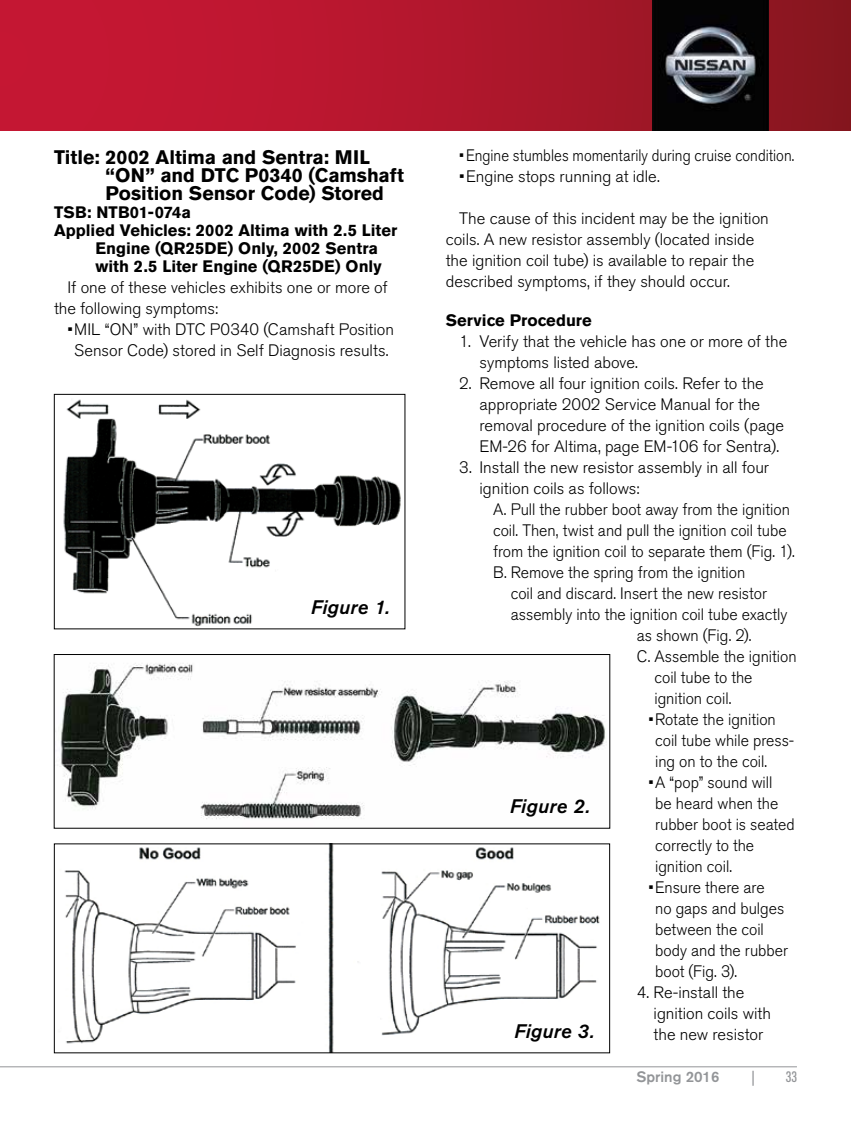
<style>
.page{position:relative;width:851px;height:1134px;background:#fff}
.page>*{position:absolute;margin:0;border:0;box-sizing:border-box;transform-origin:0 0}
.t1{font:700 19.5px/18px "Nissan AG";color:#000}
.t2{font:italic 500 19.5px "Nissan AG";letter-spacing:.02em;color:#000}
.t3{font:300 16.5px/21px "Nissan AG";color:#000}
.t4{font:300 16.5px/21px "Nissan AG";color:#000;scale:.96 1}
.t5{font:700 16.5px "Nissan AG";letter-spacing:.005em;color:#000}
.t6{font:300 16.5px "Nissan AG";color:#000;scale:.9 1}
.t7{font:500 15px "Nissan AG";color:#939598}
.t8{font:condensed 15px "Nissan AG";color:#939598}
</style>
<div class="page">
<hr style="left:0;top:1066px;width:796px;height:1px;background:#939598">
<svg style="left:0;top:0;width:850px;height:131px;background:#b1162c"></svg>
<img style="left:652px;top:0;width:116px;height:131px">
<img style="left:63px;top:399px;width:338px;height:228px">
<div style="left:54px;top:394px;width:351px;height:235px;border:1px solid #000"></div>
<img style="left:57px;top:663px;width:550px;height:156px">
<div style="left:54px;top:654px;width:556px;height:174px;border:1px solid #000"></div>
<img style="left:64px;top:846px;width:536px;height:205px">
<p class="t1" style="left:105px;top:148px;width:300px;text-indent:-51px">Title: 2002 Altima and Sentra: MIL “ON” and DTC P0340 (Camshaft<br>Position Sensor Code) Stored</p>
<p class="t5" style="left:54px;top:202px;width:139px">TSB: NTB01-074a</p>
<p class="t5" style="left:54px;top:220px;width:345px">Applied Vehicles: 2002 Altima with 2.5 Liter</p>
<p class="t5" style="left:95px;top:238px;width:284px">Engine (QR25DE) Only, 2002 Sentra</p>
<p class="t5" style="left:95px;top:256px;width:288px">with 2.5 Liter Engine (QR25DE) Only</p>
<p class="t3" style="left:54px;top:277px;width:335px;text-indent:13px">If one of these vehicles exhibits one or more of the following symptoms:</p>
<p class="t3" style="left:67px;top:319px;width:328px;text-align:center">•MIL “ON” with DTC P0340 (Camshaft Position<br>Sensor Code) stored in Self Diagnosis results.</p>
<p class="t2" style="left:311px;top:596px;width:80px">Figure 1.</p>
<p class="t6" style="left:459px;top:146px;width:374px">•Engine stumbles momentarily during cruise condition.</p>
<p class="t3" style="left:459px;top:166px;width:202px">•Engine stops running at idle.</p>
<p class="t3" style="left:446px;top:208px;width:324px;text-indent:13px">The cause of this incident may be the ignition coils. A new resistor assembly (located inside the ignition coil tube) is available to repair the described symptoms, if they should occur.</p>
<p class="t5" style="left:446px;top:310px;width:147px">Service Procedure</p>
<p class="t3" style="left:479px;top:331px;width:309px;text-indent:-20px">1. Verify that the vehicle has one or more of the symptoms listed above.</p>
<p class="t3" style="left:479px;top:373px;width:306px;text-indent:-20px">2. Remove all four ignition coils. Refer to the appropriate 2002 Service Manual for the removal procedure of the ignition coils (page EM-26 for Altima, page EM-106 for Sentra).</p>
<p class="t3" style="left:479px;top:457px;width:291px;text-indent:-20px">3. Install the new resistor assembly in all four ignition coils as follows:</p>
<p class="t4" style="left:493px;top:499px;width:311px">A. Pull the rubber boot away from the ignition</p>
<p class="t4" style="left:493px;top:520px;width:307px">coil. Then, twist and pull the ignition coil tube</p>
<p class="t4" style="left:493px;top:541px;width:316px">from the ignition coil to separate them (Fig. 1).</p>
<p class="t4" style="left:493px;top:562px;width:264px">B. Remove the spring from the ignition</p>
<p class="t4" style="left:510px;top:583px;width:268px">coil and discard. Insert the new resistor</p>
<p class="t4" style="left:510px;top:604px;width:290px">assembly into the ignition coil tube exactly</p>
<p class="t4" style="left:636px;top:625px;width:121px">as shown (Fig. 2).</p>
<p class="t4" style="left:636px;top:646px;width:168px">C. Assemble the ignition</p>
<p class="t4" style="left:654px;top:667px;width:104px">coil tube to the</p>
<p class="t4" style="left:654px;top:688px;width:82px">ignition coil.</p>
<p class="t4" style="left:655px;top:709px;width:146px;text-indent:-7px">•Rotate the ignition coil tube while press&shy;ing on to the coil.</p>
<p class="t4" style="left:655px;top:772px;width:147px;text-indent:-7px">•A “pop” sound will<br>be heard when the rubber boot is seated correctly to the ignition coil.</p>
<p class="t4" style="left:655px;top:877px;width:140px;text-indent:-7px">•Ensure there are<br>no gaps and bulges between the coil body and the rubber boot (Fig. 3).</p>
<p class="t3" style="left:653px;top:982px;width:119px;text-indent:-17px">4. Re-install the ignition coils with the new resistor</p>
<p class="t2" style="left:510px;top:795px;width:82px">Figure 2.</p>
<p class="t2" style="left:514px;top:1020px;width:82px">Figure 3.</p>
<p class="t7" style="left:636px;top:1068px;width:85px">Spring 2016</p>
<p class="t8" style="left:751px;top:1069px;width:5px">|</p>
<p class="t8" style="left:785px;top:1069px;width:13px">33</p>
</div>
